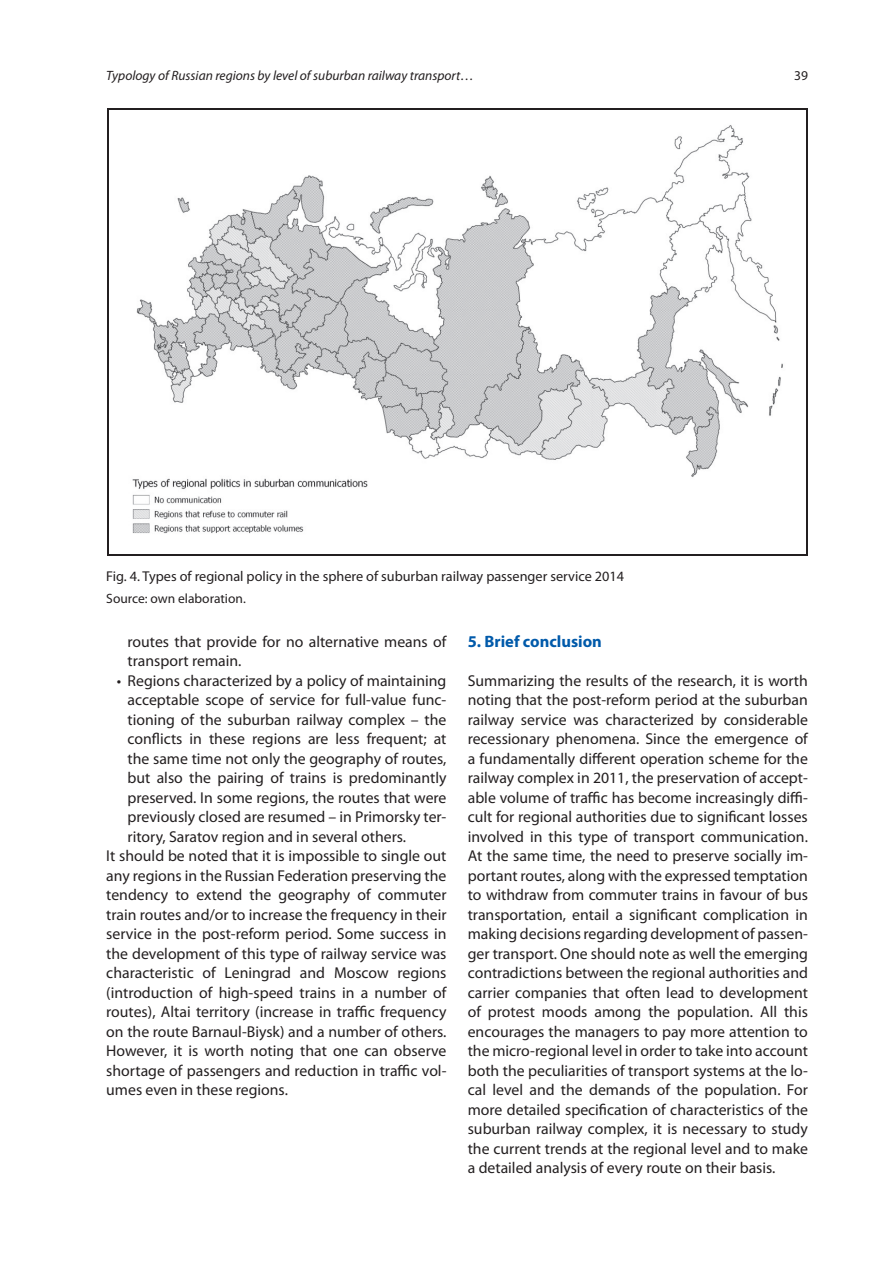
<style>
.page{position:relative;width:893px;height:1263px;background:#fff}
.page>*{position:absolute;margin:0;border:0;box-sizing:border-box;transform-origin:0 0}
.t1{font:700 16.5px "Myriad Pro";color:#015aaa}
.t2{font:15.75px/19.5px "Myriad Pro";color:#231f20}
.t3{font:14.25px "Myriad Pro";color:#231f20}
.t4{font:italic 13.5px "Myriad Pro";color:#231f20}
.t5{font:13.5px "Myriad Pro";color:#231f20}
</style>
<div class="page">
<img style="left:108px;top:110px;width:675px;height:444px">
<hr style="left:108px;top:109px;width:698px;height:1px;background:#231f20">
<hr style="left:107px;top:110px;width:1px;height:444px;background:#231f20">
<hr style="left:806px;top:110px;width:2px;height:444px;background:#231f20">
<hr style="left:108px;top:554px;width:698px;height:1px;background:#231f20">
<p class="t4" style="left:106px;top:67px;width:369px">Typology of Russian regions by level of suburban railway transport…</p>
<p class="t5" style="left:794px;top:67px;width:15px">39</p>
<p class="t3" style="left:106px;top:567px;width:519px">Fig. 4. Types of regional policy in the sphere of suburban railway passenger service 2014</p>
<p class="t5" style="left:106px;top:590px;width:141px">Source: own elaboration.</p>
<p class="t2" style="left:128px;top:631px;width:320px">routes that provide for no alternative means of transport remain.</p>
<p class="t2" style="left:117px;top:670px;width:331px">• Regions characterized by a policy of maintaining</p>
<p class="t2" style="left:128px;top:690px;width:320px">acceptable scope of service for full-value func-</p>
<p class="t2" style="left:128px;top:709px;width:320px">tioning of the suburban railway complex – the</p>
<p class="t2" style="left:128px;top:729px;width:320px">conflicts in these regions are less frequent; at</p>
<p class="t2" style="left:128px;top:748px;width:320px">the same time not only the geography of routes,</p>
<p class="t2" style="left:128px;top:768px;width:320px">but also the pairing of trains is predominantly</p>
<p class="t2" style="left:128px;top:787px;width:320px">preserved. In some regions, the routes that were</p>
<p class="t2" style="left:128px;top:807px;width:320px">previously closed are resumed – in Primorsky ter-</p>
<p class="t2" style="left:128px;top:826px;width:280px">ritory, Saratov region and in several others.</p>
<p class="t2" style="left:106px;top:846px;width:342px">It should be noted that it is impossible to single out</p>
<p class="t2" style="left:106px;top:865px;width:342px">any regions in the Russian Federation preserving the</p>
<p class="t2" style="left:106px;top:885px;width:342px">tendency to extend the geography of commuter</p>
<p class="t2" style="left:106px;top:904px;width:342px">train routes and/or to increase the frequency in their</p>
<p class="t2" style="left:106px;top:924px;width:342px">service in the post-reform period. Some success in</p>
<p class="t2" style="left:106px;top:943px;width:342px">the development of this type of railway service was</p>
<p class="t2" style="left:106px;top:963px;width:342px">characteristic of Leningrad and Moscow regions</p>
<p class="t2" style="left:106px;top:982px;width:342px">(introduction of high-speed trains in a number of</p>
<p class="t2" style="left:106px;top:1002px;width:342px">routes), Altai territory (increase in traffic frequency</p>
<p class="t2" style="left:106px;top:1021px;width:342px">on the route Barnaul-Biysk) and a number of others.</p>
<p class="t2" style="left:106px;top:1041px;width:342px">However, it is worth noting that one can observe</p>
<p class="t2" style="left:106px;top:1060px;width:342px">shortage of passengers and reduction in traffic vol-</p>
<p class="t2" style="left:106px;top:1080px;width:183px">umes even in these regions.</p>
<p class="t1" style="left:468px;top:631px;width:136px">5. Brief conclusion</p>
<p class="t2" style="left:468px;top:670px;width:342px;text-align:justify">Summarizing the results of the research, it is worth noting that the post-reform period at the suburban railway service was characterized by considerable recessionary phenomena. Since the emergence of a fundamentally different operation scheme for the railway complex in 2011, the preservation of accept&shy;able volume of traffic has become increasingly diffi&shy;cult for regional authorities due to significant losses involved in this type of transport communication.<br>At the same time, the need to preserve socially im&shy;portant routes, along with the expressed temptation to withdraw from commuter trains in favour of bus transportation, entail a significant complication in making decisions regarding development of passen&shy;ger transport. One should note as well the emerging contradictions between the regional authorities and carrier companies that often lead to development of protest moods among the population. All this encourages the managers to pay more attention to the micro-regional level in order to take into account both the peculiarities of transport systems at the lo&shy;cal level and the demands of the population. For more detailed specification of characteristics of the suburban railway complex, it is necessary to study the current trends at the regional level and to make a detailed analysis of every route on their basis.</p>
</div>
